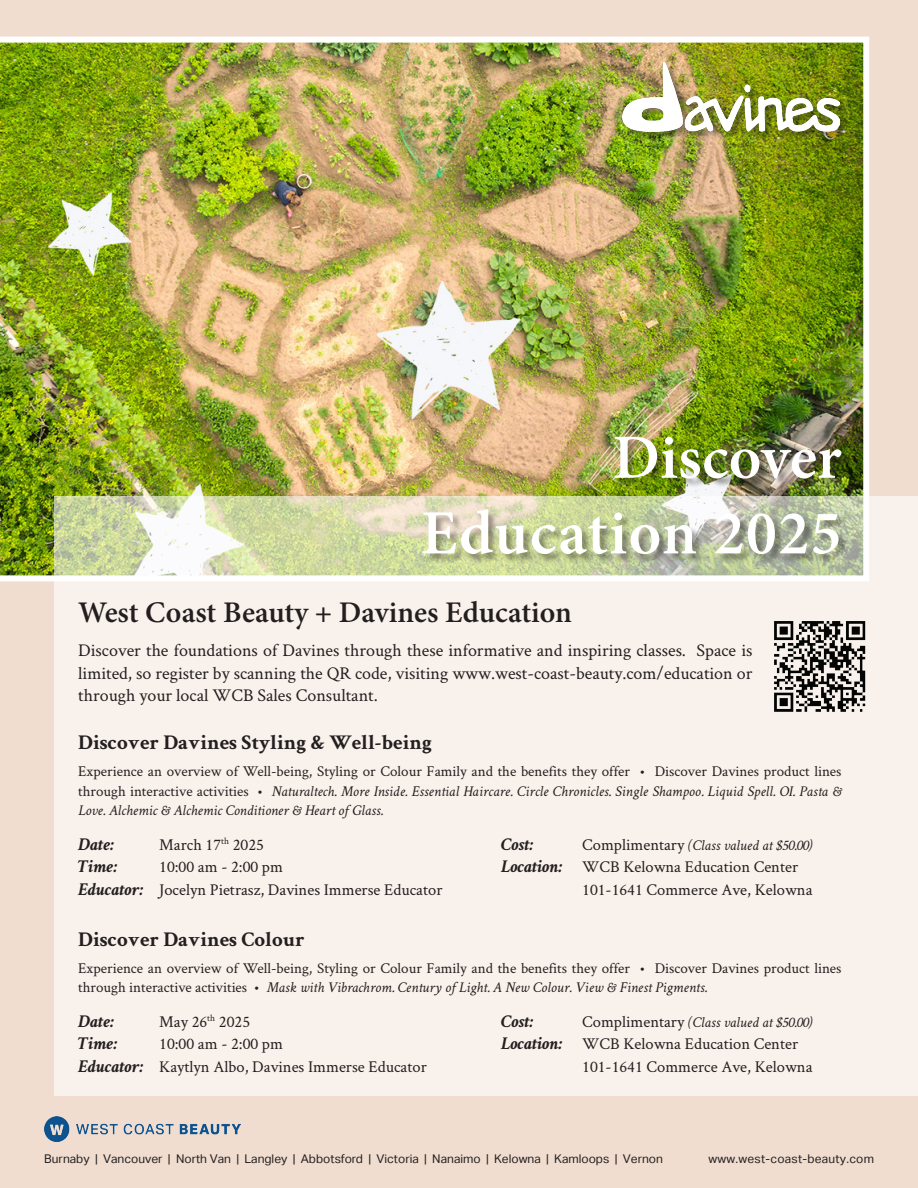
<style>
.page{position:relative;width:918px;height:1188px;background:#f0ddcf}
.page>*{position:absolute;margin:0;border:0;box-sizing:border-box;transform-origin:0 0}
.t1{font:600 63px "Minion Pro";letter-spacing:.01em;color:#fff}
.t2{font:600 30px "Minion Pro";color:#231f20}
.t3{font:700 21px "Crimson Text";color:#231f20}
.t4{font:18px/22.5px "Crimson Text";color:#231f20;text-align:justify}
.t5{font:italic 700 18px "Crimson Text";color:#231f20}
.t6{font:16.5px "Crimson Text";color:#231f20}
.t7{font:italic 15px/19.5px "Crimson Text";color:#231f20;text-align:justify}
.t8{font:15px/19.5px "Crimson Text";color:#231f20}
.t9{font:12px "Aktiv Grotesk";color:#231f20}
.t10{font:12px "Aktiv Grotesk";letter-spacing:.02em;color:#231f20}
.s1{font-style:normal}
.s2{font-style:normal;font-size:16.5px}
.s3{font-weight:700;font-style:italic;font-size:18px}
.s4{font-style:italic}
</style>
<div class="page">
<img style="left:0;top:37px;width:869px;height:544px">
<svg style="left:54px;top:497px;width:864px;height:599px;background:#f6efe6"></svg>
<div style="left:623px;top:62px;width:226px;height:79px;background:#231f20;opacity:.45"></div>
<img style="left:623px;top:61px;width:216px;height:73px">
<div style="left:423px;top:437px;width:428px;height:128px;background:#231f20;opacity:.45"></div>
<img style="left:774px;top:621px;width:91px;height:91px">
<img style="left:44px;top:1116px;width:196px;height:26px">
<p class="t1" style="left:613px;top:414px;width:231px">Discover</p>
<p class="t1" style="left:421px;top:490px;width:422px">Education 2025</p>
<p class="t2" style="left:78px;top:591px;width:495px">West Coast Beauty + Davines Education</p>
<p class="t4" style="left:78px;top:638px;width:676px">Discover the foundations of Davines through these informative and inspiring classes. Space is limited, so register by scanning the QR code, visiting www.west-coast-beauty.com/education or through your local WCB Sales Consultant.</p>
<p class="t3" style="left:78px;top:730px;width:355px">Discover Davines Styling &amp; Well-being</p>
<p class="t7" style="left:78px;top:762px;width:765px"><span class="s1">Experience an overview of Well-being, Styling or Colour Family and the benefits they offer • Discover Davines product lines through interactive activities •</span> Naturaltech. More Inside. Essential Haircare. Circle Chronicles. Single Shampoo. Liquid Spell. OI. Pasta &amp; Love. Alchemic &amp; Alchemic Conditioner &amp; Heart of Glass.</p>
<p class="t5" style="left:78px;top:833px;width:37px">Date:</p>
<p class="t6" style="left:159px;top:833px;width:106px">March 17<sup>th</sup> 2025</p>
<p class="t5" style="left:501px;top:833px;width:34px">Cost:</p>
<p class="t7" style="left:582px;top:835px;width:232px"><span class="s2">Complimentary</span> (Class valued at $50.00)</p>
<p class="t5" style="left:78px;top:856px;width:41px">Time:</p>
<p class="t6" style="left:159px;top:856px;width:125px">10:00 am - 2:00 pm</p>
<p class="t6" style="left:501px;top:856px;width:298px"><span class="s3">Location:</span> WCB Kelowna Education Center</p>
<p class="t6" style="left:78px;top:878px;width:366px"><span class="s3">Educator:</span> Jocelyn Pietrasz, Davines Immerse Educator</p>
<p class="t6" style="left:582px;top:878px;width:232px">101-1641 Commerce Ave, Kelowna</p>
<p class="t3" style="left:78px;top:926px;width:228px">Discover Davines Colour</p>
<p class="t8" style="left:78px;top:958px;width:765px">Experience an overview of Well-being, Styling or Colour Family and the benefits they offer • Discover Davines product lines through interactive activities • <span class="s4">Mask with Vibrachrom. Century of Light. A New Colour. View &amp; Finest Pigments.</span></p>
<p class="t5" style="left:78px;top:1010px;width:37px">Date:</p>
<p class="t6" style="left:159px;top:1010px;width:92px">May 26<sup>th</sup> 2025</p>
<p class="t5" style="left:501px;top:1010px;width:34px">Cost:</p>
<p class="t7" style="left:582px;top:1012px;width:232px"><span class="s2">Complimentary</span> (Class valued at $50.00)</p>
<p class="t5" style="left:78px;top:1033px;width:41px">Time:</p>
<p class="t6" style="left:159px;top:1033px;width:125px">10:00 am - 2:00 pm</p>
<p class="t6" style="left:501px;top:1033px;width:298px"><span class="s3">Location:</span> WCB Kelowna Education Center</p>
<p class="t6" style="left:78px;top:1055px;width:350px"><span class="s3">Educator:</span> Kaytlyn Albo, Davines Immerse Educator</p>
<p class="t6" style="left:582px;top:1055px;width:232px">101-1641 Commerce Ave, Kelowna</p>
<p class="t9" style="left:44px;top:1152px;width:620px">Burnaby | Vancouver | North Van | Langley | Abbotsford | Victoria | Nanaimo | Kelowna | Kamloops | Vernon</p>
<p class="t10" style="left:708px;top:1152px;width:167px">www.west-coast-beauty.com</p>
</div>
